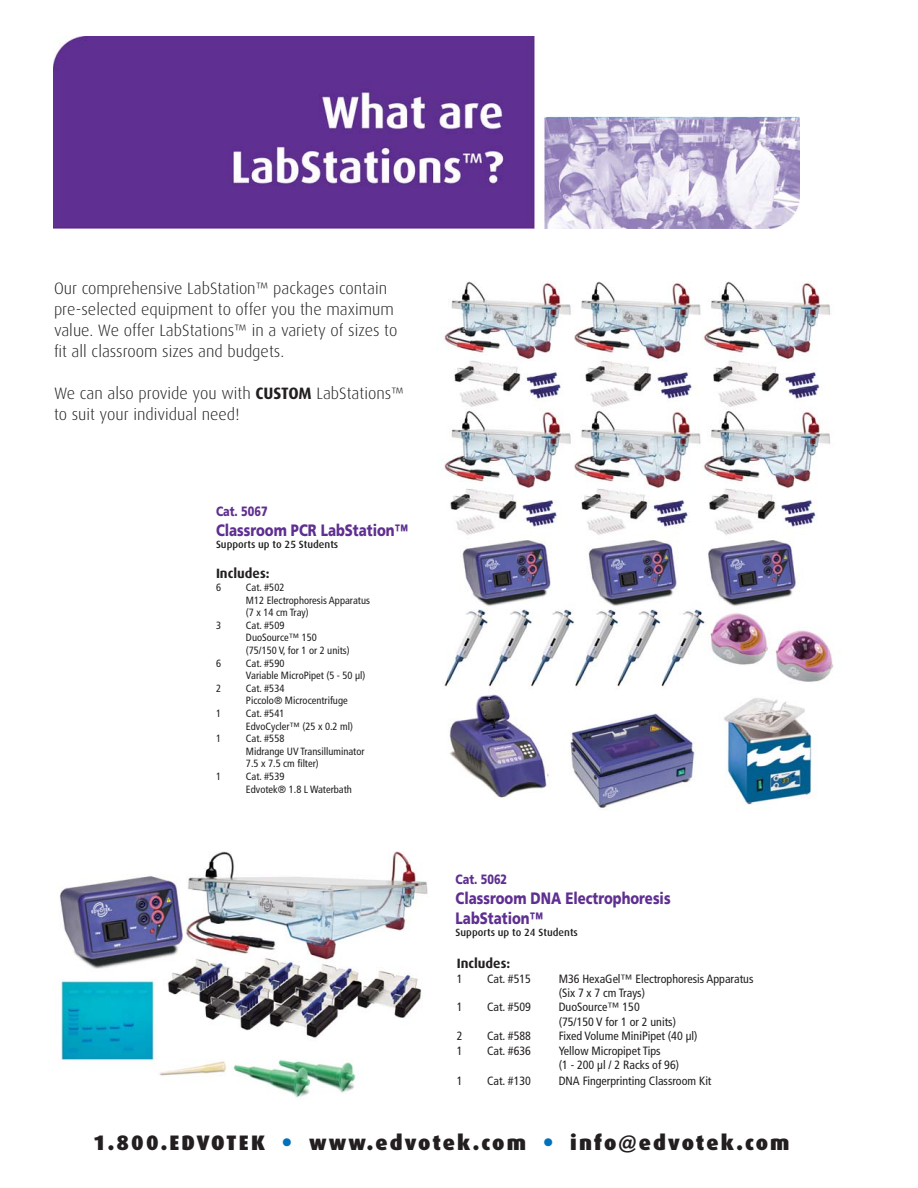
<style>
.page{position:relative;width:918px;height:1188px;background:#fff}
.page>*{position:absolute;margin:0;border:0;box-sizing:border-box;transform-origin:0 0}
.t1{font:900 21px "Dax";letter-spacing:.1em;color:#231f20}
.t2{font:300 16.5px/21px "Dax";color:#231f20}
.t3{font:900 16.5px/19.8px "Frutiger";color:#5e2f90;scale:.8 1}
.t4{font:700 13.5px "Dax";color:#231f20}
.t5{font:900 13.5px "Frutiger";color:#5e2f90;scale:.8 1}
.t6{font:condensed 12px/14.4px "Frutiger";color:#231f20}
.t7{font:condensed 10.5px/12.6px "Frutiger";color:#231f20}
.t8{font:500 10.5px "Dax";color:#231f20}
.s1{font-weight:700}
.s2{color:#0071bc}
</style>
<div class="page">
<img style="left:444px;top:281px;width:390px;height:527px">
<img style="left:54px;top:37px;width:746px;height:192px">
<img style="left:59px;top:852px;width:369px;height:246px">
<h2 class="t2" style="left:54px;top:279px;width:345px">Our comprehensive LabStation™ packages contain pre-selected equipment to offer you the maximum value. We offer LabStations™ in a variety of sizes to fit all classroom sizes and budgets.</h2>
<h2 class="t2" style="left:54px;top:384px;width:352px">We can also provide you with <span class="s1">CUSTOM</span> LabStations™ to suit your individual need!</h2>
<p class="t5" style="left:216px;top:506px;width:66px">Cat. 5067</p>
<h2 class="t3" style="left:216px;top:522px;width:241px">Classroom PCR LabStation™</h2>
<p class="t8" style="left:216px;top:540px;width:124px">Supports up to 25 Students</p>
<p class="t4" style="left:216px;top:567px;width:55px">Includes:</p>
<p class="t7" style="left:216px;top:582px;width:7px">6</p>
<p class="t7" style="left:246px;top:582px;width:125px">Cat. #502<br>M12 Electrophoresis Apparatus (7 x 14 cm Tray)</p>
<p class="t7" style="left:216px;top:620px;width:7px">3</p>
<p class="t7" style="left:246px;top:620px;width:105px">Cat. #509<br>DuoSource™ 150 (75/150 V, for 1 or 2 units)</p>
<p class="t7" style="left:216px;top:658px;width:7px">6</p>
<p class="t7" style="left:246px;top:658px;width:121px">Cat. #590<br>Variable MicroPipet (5 - 50 µl)</p>
<p class="t7" style="left:216px;top:683px;width:7px">2</p>
<p class="t7" style="left:246px;top:683px;width:103px">Cat. #534<br>Piccolo® Microcentrifuge</p>
<p class="t7" style="left:216px;top:708px;width:7px">1</p>
<p class="t7" style="left:246px;top:708px;width:109px">Cat. #541<br>EdvoCycler™ (25 x 0.2 ml)</p>
<p class="t7" style="left:216px;top:733px;width:7px">1</p>
<p class="t7" style="left:246px;top:733px;width:120px">Cat. #558<br>Midrange UV Transilluminator<br>7.5 x 7.5 cm filter)</p>
<p class="t7" style="left:216px;top:771px;width:7px">1</p>
<p class="t7" style="left:246px;top:771px;width:107px">Cat. #539<br>Edvotek® 1.8 L Waterbath</p>
<p class="t5" style="left:456px;top:874px;width:66px">Cat. 5062</p>
<h2 class="t3" style="left:456px;top:890px;width:270px">Classroom DNA Electrophoresis<br>LabStation™</h2>
<p class="t8" style="left:456px;top:928px;width:124px">Supports up to 24 Students</p>
<p class="t4" style="left:457px;top:957px;width:55px">Includes:</p>
<p class="t6" style="left:457px;top:972px;width:7px">1</p>
<p class="t6" style="left:487px;top:972px;width:45px">Cat. #515</p>
<p class="t6" style="left:559px;top:972px;width:196px">M36 HexaGel™ Electrophoresis Apparatus (Six 7 x 7 cm Trays)</p>
<p class="t6" style="left:457px;top:1001px;width:7px">1</p>
<p class="t6" style="left:487px;top:1001px;width:45px">Cat. #509</p>
<p class="t6" style="left:559px;top:1001px;width:119px">DuoSource™ 150 (75/150 V for 1 or 2 units)</p>
<p class="t6" style="left:457px;top:1030px;width:7px">2</p>
<p class="t6" style="left:487px;top:1030px;width:45px">Cat. #588</p>
<p class="t6" style="left:559px;top:1030px;width:140px">Fixed Volume MiniPipet (40 µl)</p>
<p class="t6" style="left:457px;top:1044px;width:7px">1</p>
<p class="t6" style="left:487px;top:1044px;width:45px">Cat. #636</p>
<p class="t6" style="left:559px;top:1044px;width:122px">Yellow Micropipet Tips<br>(1 - 200 µl / 2 Racks of 96)</p>
<p class="t6" style="left:457px;top:1075px;width:7px">1</p>
<p class="t6" style="left:487px;top:1075px;width:45px">Cat. #130</p>
<p class="t6" style="left:559px;top:1075px;width:154px">DNA Fingerprinting Classroom Kit</p>
<h1 class="t1" style="left:93px;top:1132px;width:698px">1.800.EDVOTEK <span class="s2">•</span> www.edvotek.com <span class="s2">•</span> info@edvotek.com</h1>
</div>
